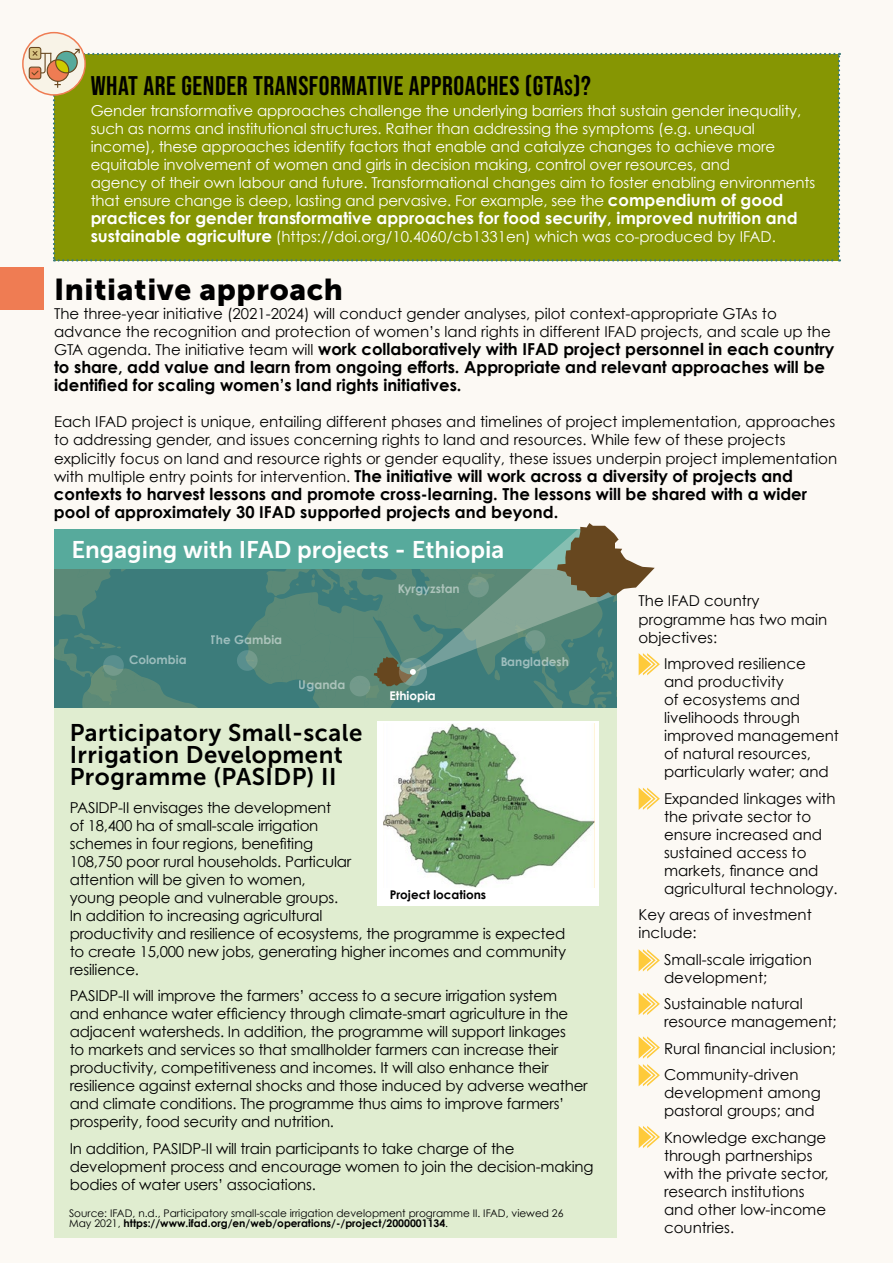
<style>
.page{position:relative;width:893px;height:1263px;background:#fcf9f4}
.page>*{position:absolute;margin:0;border:0;box-sizing:border-box;transform-origin:0 0}
.t1{font:30px "Museo Sans 900";letter-spacing:.02em;color:#000}
.t2{font:27px "Bebas Neue";letter-spacing:.02em;color:#000}
.t3{font:24px/22.5px "Museo Sans 700";letter-spacing:.02em;color:#000}
.t4{font:24px "Museo Sans 700";color:#fff}
.t5{font:700 16.5px/18px "Century Gothic";color:#000}
.t6{font:700 16.5px "Century Gothic";color:#fff}
.t7{font:15px/18px "Century Gothic";letter-spacing:-.005em;color:#000}
.t8{font:15px/18px "Century Gothic";letter-spacing:-.01em;color:#fff}
.t9{font:700 12px "Century Gothic";color:#fff}
.t10{font:700 12px "Century Gothic";color:#000}
.t11{font:10.5px/10.5px "Century Gothic";color:#000}
.s1{font-size:22.5px}
.s2{font-weight:700;font-size:16.5px}
.s3{font-weight:400;font-size:15px}
.s4{font-weight:700}
</style>
<div class="page">
<div style="left:0;top:267px;width:44px;height:42px;background:#ef7c53"></div>
<div style="left:23px;top:33px;width:62px;height:62px;background:#f8f3e7;border-radius:50%"></div>
<div style="left:22px;top:32px;width:64px;height:64px;border:2px solid #ef7c53;border-radius:50%"></div>
<svg style="left:29px;top:47px;width:811px;height:214px;background:#8c9b13"></svg>
<div style="left:54px;top:529px;width:537px;height:41px;background:#57aa9c"></div>
<div style="left:54px;top:570px;width:563px;height:144px;background:#3c7c7b"></div>
<svg style="left:54px;top:570px;width:144px;height:138px"></svg>
<svg style="left:103px;top:655px;width:21px;height:21px"></svg>
<div style="left:237px;top:650px;width:21px;height:21px;background:#598f8e;border-radius:50%"></div>
<div style="left:54px;top:708px;width:563px;height:529px;background:#e0edd0"></div>
<svg style="left:639px;top:788px;width:21px;height:22px"></svg>
<svg style="left:639px;top:949px;width:21px;height:22px"></svg>
<svg style="left:639px;top:993px;width:21px;height:22px"></svg>
<svg style="left:639px;top:1036px;width:21px;height:50px"></svg>
<svg style="left:639px;top:1126px;width:21px;height:22px"></svg>
<div style="left:377px;top:721px;width:221px;height:185px;background:#fff"></div>
<img style="left:383px;top:723px;width:211px;height:164px">
<svg style="left:245px;top:523px;width:415px;height:185px"></svg>
<h2 class="t2" style="left:91px;top:71px;width:502px">WHAT ARE GENDER TRANSFORMATIVE APPROACHES (GTA<span class="s1">S</span>)?</h2>
<p class="t8" style="left:91px;top:102px;width:726px">Gender transformative approaches challenge the underlying barriers that sustain gender inequality, such as norms and institutional structures. Rather than addressing the symptoms (e.g. unequal income), these approaches identify factors that enable and catalyze changes to achieve more equitable involvement of women and girls in decision making, control over resources, and<br>agency of their own labour and future. Transformational changes aim to foster enabling environments that ensure change is deep, lasting and pervasive. For example, see the <span class="s2">compendium of good</span></p>
<p class="t6" style="left:91px;top:208px;width:708px">practices for gender transformative approaches for food security, improved nutrition and</p>
<p class="t8" style="left:91px;top:228px;width:687px"><span class="s2">sustainable agriculture</span> (https://doi.org/10.4060/cb1331en) which was co-produced by IFAD.</p>
<h1 class="t1" style="left:54px;top:272px;width:290px">Initiative approach</h1>
<p class="t7" style="left:54px;top:305px;width:778px">The three-year initiative (2021-2024) will conduct gender analyses, pilot context-appropriate GTAs to advance the recognition and protection of women’s land rights in different IFAD projects, and scale up the</p>
<p class="t5" style="left:54px;top:340px;width:782px"><span class="s3">GTA agenda. The initiative team will</span> work collaboratively with IFAD project personnel in each country to share, add value and learn from ongoing efforts. Appropriate and relevant approaches will be identified for scaling women’s land rights initiatives.</p>
<p class="t7" style="left:54px;top:413px;width:785px">Each IFAD project is unique, entailing different phases and timelines of project implementation, approaches to addressing gender, and issues concerning rights to land and resources. While few of these projects explicitly focus on land and resource rights or gender equality, these issues underpin project implementation</p>
<p class="t5" style="left:54px;top:466px;width:755px"><span class="s3">with multiple entry points for intervention.</span> The initiative will work across a diversity of projects and contexts to harvest lessons and promote cross-learning. The lessons will be shared with a wider pool of approximately 30 IFAD supported projects and beyond.</p>
<h3 class="t4" style="left:71px;top:536px;width:435px">Engaging with IFAD projects - Ethiopia</h3>
<p class="t9" style="left:129px;top:652px;width:59px">Colombia</p>
<p class="t9" style="left:211px;top:632px;width:73px">The Gambia</p>
<p class="t9" style="left:299px;top:677px;width:48px">Uganda</p>
<p class="t9" style="left:397px;top:581px;width:64px">Kyrgyzstan</p>
<p class="t9" style="left:389px;top:688px;width:48px">Ethiopia</p>
<p class="t9" style="left:500px;top:654px;width:70px">Bangladesh</p>
<h3 class="t3" style="left:70px;top:721px;width:294px">Participatory Small-scale<br>Irrigation Development<br>Programme (PASIDP) II</h3>
<p class="t7" style="left:70px;top:798px;width:498px">PASIDP-II envisages the development<br>of 18,400 ha of small-scale irrigation<br>schemes in four regions, benefiting<br>108,750 poor rural households. Particular<br>attention will be given to women,<br>young people and vulnerable groups.<br>In addition to increasing agricultural<br>productivity and resilience of ecosystems, the programme is expected to create 15,000 new jobs, generating higher incomes and community resilience.</p>
<p class="t7" style="left:70px;top:986px;width:519px">PASIDP-II will improve the farmers’ access to a secure irrigation system and enhance water efficiency through climate-smart agriculture in the adjacent watersheds. In addition, the programme will support linkages<br>to markets and services so that smallholder farmers can increase their productivity, competitiveness and incomes. It will also enhance their resilience against external shocks and those induced by adverse weather and climate conditions. The programme thus aims to improve farmers’ prosperity, food security and nutrition.</p>
<p class="t7" style="left:70px;top:1139px;width:525px;line-height:18.5px">In addition, PASIDP-II will train participants to take charge of the development process and encourage women to join the decision-making bodies of water users’ associations.</p>
<p class="t10" style="left:390px;top:887px;width:98px">Project locations</p>
<p class="t11" style="left:69px;top:1207px;width:496px">Source: IFAD, n.d., Participatory small-scale irrigation development programme II. IFAD, viewed 26<br>May 2021, <span class="s4">https://www.ifad.org/en/web/operations/-/project/2000001134</span>.</p>
<p class="t7" style="left:638px;top:591px;width:190px">The IFAD country programme has two main objectives:</p>
<p class="t7" style="left:664px;top:654px;width:176px">Improved resilience and productivity<br>of ecosystems and livelihoods through improved management of natural resources, particularly water; and</p>
<p class="t7" style="left:664px;top:789px;width:175px">Expanded linkages with the private sector to ensure increased and sustained access to markets, finance and agricultural technology.</p>
<p class="t7" style="left:638px;top:905px;width:175px">Key areas of investment include:</p>
<p class="t7" style="left:664px;top:950px;width:149px">Small-scale irrigation development;</p>
<p class="t7" style="left:664px;top:994px;width:174px">Sustainable natural resource management;</p>
<p class="t7" style="left:664px;top:1035px;width:174px;line-height:26.5px">Rural financial inclusion;<br>Community-driven</p>
<p class="t7" style="left:664px;top:1083px;width:158px">development among pastoral groups; and</p>
<p class="t7" style="left:664px;top:1128px;width:166px">Knowledge exchange through partnerships with the private sector, research institutions and other low-income countries.</p>
</div>
